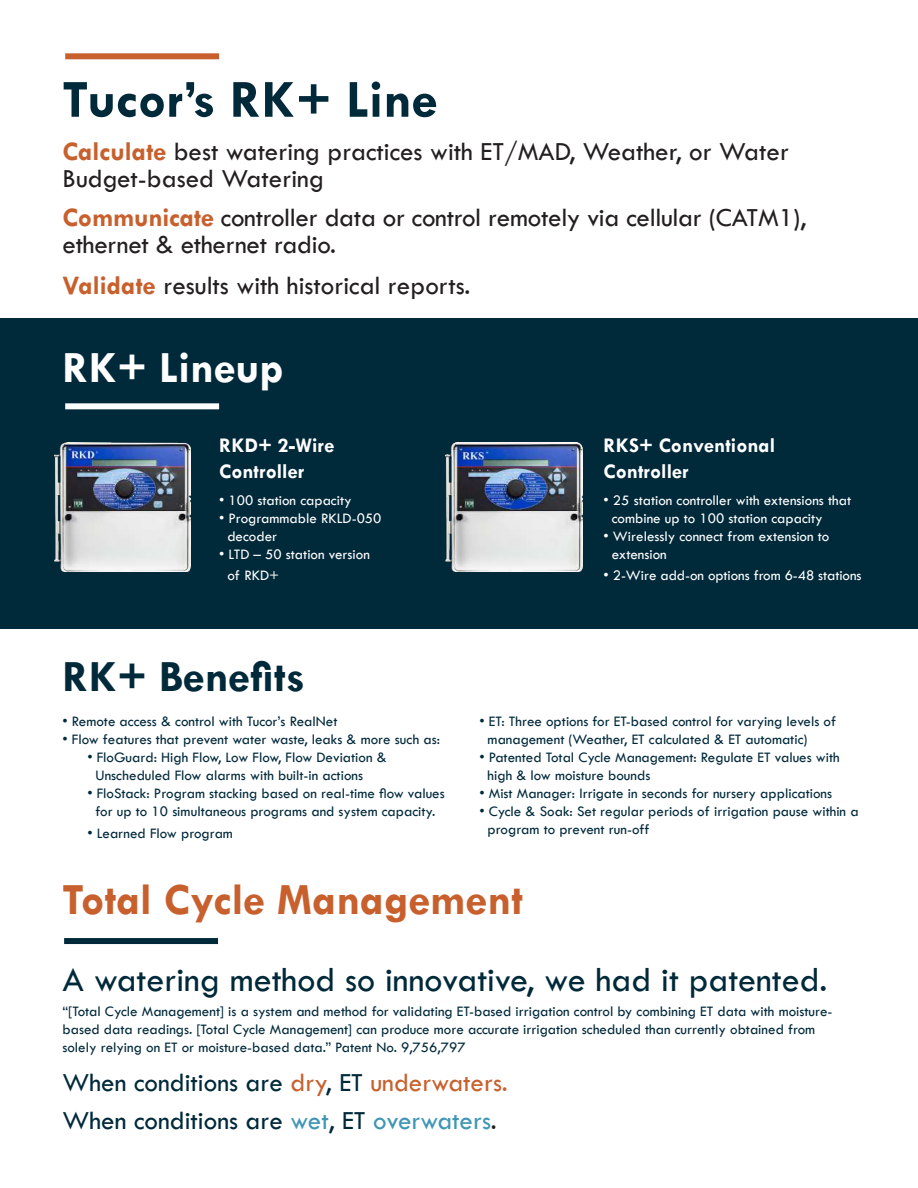
<style>
.page{position:relative;width:918px;height:1188px;background:#fff}
.page>*{position:absolute;margin:0;border:0;box-sizing:border-box;transform-origin:0 0}
.t1{font:700 54px "Tw Cen";color:#00293a}
.t2{font:700 45px "Tw Cen";color:#c8602d}
.t3{font:700 45px "Tw Cen";color:#00293a}
.t4{font:700 45px "Tw Cen";color:#fff}
.t5{font:36px "Tw Cen";color:#00293a}
.t6{font:27px/27px "Tw Cen";color:#231f20}
.t7{font:27px/38.4px "Tw Cen";color:#00293a}
.t8{font:700 21px/25.2px "Tw Cen";color:#fff}
.t9{font:15px/18px "Tw Cen";color:#00293a}
.t10{font:15px/18px "Tw Cen";color:#fff}
.s1{font-weight:700;color:#c8602d}
.s2{color:#c8602d}
.s3{color:#3f96b4}
.s4{color:#231f20}
</style>
<div class="page">
<div style="left:0;top:319px;width:918px;height:310px;background:#00293a"></div>
<div style="left:65px;top:53px;width:154px;height:6px;background:#c8602d"></div>
<div style="left:64px;top:938px;width:154px;height:6px;background:#00293a"></div>
<img style="left:54px;top:443px;width:137px;height:129px">
<img style="left:446px;top:443px;width:136px;height:129px">
<div style="left:65px;top:403px;width:154px;height:6px;background:#fff"></div>
<h1 class="t1" style="left:63px;top:67px;width:377px">Tucor’s RK+ Line</h1>
<h3 class="t6" style="left:63px;top:138px;width:728px"><span class="s1">Calculate</span> best watering practices with ET/MAD, Weather, or Water<br>Budget-based Watering</h3>
<h3 class="t6" style="left:63px;top:204px;width:745px"><span class="s1">Communicate</span> controller data or control remotely via cellular (CATM1), ethernet &amp; ethernet radio.</h3>
<h3 class="t6" style="left:63px;top:272px;width:409px"><span class="s1">Validate</span> results with historical reports.</h3>
<h2 class="t4" style="left:63px;top:341px;width:222px">RK+ Lineup</h2>
<h3 class="t8" style="left:219px;top:433px;width:117px">RKD+ 2-Wire<br>Controller</h3>
<p class="t10" style="left:219px;top:491px;width:134px">• 100 station capacity</p>
<p class="t10" style="left:227px;top:509px;width:156px;text-indent:-8px">• Programmable RKLD-050 decoder</p>
<p class="t10" style="left:227px;top:543px;width:144px;line-height:21.6px;text-indent:-8px">• LTD – 50 station version of RKD+</p>
<h2 class="t3" style="left:63px;top:650px;width:244px">RK+ Benefits</h2>
<p class="t9" style="left:63px;top:712px;width:276px">• Remote access &amp; control with Tucor’s RealNet</p>
<p class="t9" style="left:63px;top:730px;width:379px">• Flow features that prevent water waste, leaks &amp; more such as:</p>
<p class="t9" style="left:96px;top:748px;width:293px;text-indent:-8px">• FloGuard: High Flow, Low Flow, Flow Deviation &amp;<br>Unscheduled Flow alarms with built-in actions</p>
<p class="t9" style="left:87px;top:784px;width:359px;text-align:center">• FloStack: Program stacking based on real-time flow values for up to 10 simultaneous programs and system capacity.</p>
<p class="t9" style="left:87px;top:824px;width:147px">• Learned Flow program</p>
<h3 class="t8" style="left:604px;top:433px;width:173px">RKS+ Conventional<br>Controller</h3>
<p class="t10" style="left:612px;top:491px;width:241px;text-indent:-8px">• 25 station controller with extensions that combine up to 100 station capacity</p>
<p class="t10" style="left:612px;top:527px;width:219px;text-indent:-8px">• Wirelessly connect from extension to extension</p>
<p class="t10" style="left:604px;top:566px;width:259px">• 2-Wire add-on options from 6-48 stations</p>
<p class="t9" style="left:488px;top:712px;width:350px;text-indent:-8px">• ET: Three options for ET-based control for varying levels of management (Weather, ET calculated &amp; ET automatic)</p>
<p class="t9" style="left:488px;top:748px;width:354px;text-indent:-8px">• Patented Total Cycle Management: Regulate ET values with high &amp; low moisture bounds</p>
<p class="t9" style="left:479px;top:784px;width:354px">• Mist Manager: Irrigate in seconds for nursery applications</p>
<p class="t9" style="left:488px;top:802px;width:372px;text-indent:-8px">• Cycle &amp; Soak: Set regular periods of irrigation pause within a program to prevent run-off</p>
<h2 class="t2" style="left:63px;top:873px;width:462px">Total Cycle Management</h2>
<h3 class="t5" style="left:63px;top:958px;width:767px">A watering method so innovative, we had it patented.</h3>
<p class="t9" style="left:63px;top:1002px;width:772px">“[Total Cycle Management] is a system and method for validating ET-based irrigation control by combining ET data with moisture&shy;based data readings. [Total Cycle Management] can produce more accurate irrigation scheduled than currently obtained from solely relying on ET or moisture-based data.” Patent No. 9,756,797</p>
<h3 class="t7" style="left:63px;top:1063px;width:447px">When conditions are <span class="s2">dry</span>, ET <span class="s2">underwaters.<br></span>When conditions are <span class="s3">wet</span>, ET <span class="s3">overwaters</span><span class="s4">.</span></h3>
</div>
